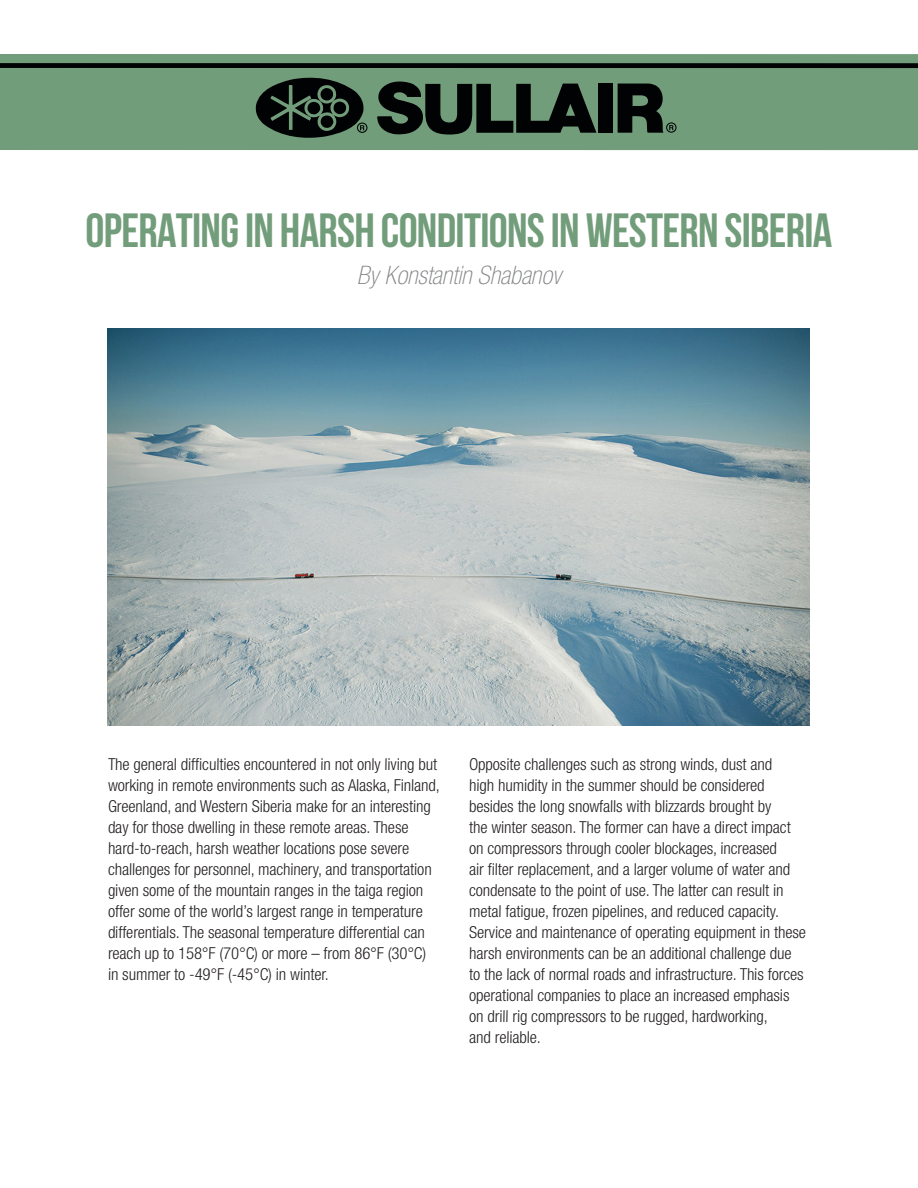
<style>
.page{position:relative;width:918px;height:1188px;background:#fff}
.page>*{position:absolute;margin:0;border:0;box-sizing:border-box;transform-origin:0 0}
.t1{font:700 48px "Sullair Bebas Neue";letter-spacing:-.015em;color:#729d7a}
.t2{font:italic 100 condensed 25.5px "Helvetica Neue";color:#808285}
.Body_Copy{font:300 condensed 16.5px/21px "Helvetica Neue LT Std";color:#231f20}
</style>
<div class="page">
<img style="left:108px;top:328px;width:702px;height:398px">
<div style="left:0;top:63px;width:918px;height:5px;background:#010203"></div>
<div style="left:0;top:68px;width:918px;height:82px;background:#729d7a"></div>
<div style="left:0;top:54px;width:918px;height:9px;background:#729d7a"></div>
<svg style="left:618px;top:84px;width:59px;height:49px"></svg>
<svg style="left:377px;top:81px;width:219px;height:54px"></svg>
<svg style="left:255px;top:77px;width:112px;height:61px"></svg>
<div style="left:598px;top:84px;width:15px;height:49px;background:#010203"></div>
<p class="t1" style="left:86px;top:204px;width:748px">OPERATING IN HARSH CONDITIONS IN WESTERN SIBERIA</p>
<p class="t2" style="left:357px;top:261px;width:206px">By Konstantin Shabanov</p>
<p class="Body_Copy" style="left:108px;top:753px;width:334px">The general difficulties encountered in not only living but working in remote environments such as Alaska, Finland, Greenland, and Western Siberia make for an interesting day for those dwelling in these remote areas. These hard-to-reach, harsh weather locations pose severe challenges for personnel, machinery, and transportation given some of the mountain ranges in the taiga region offer some of the world’s largest range in temperature differentials. The seasonal temperature differential can reach up to 158°F (70°C) or more – from 86°F (30°C) in summer to -49°F (-45°C) in winter.</p>
<p class="Body_Copy" style="left:469px;top:753px;width:339px">Opposite challenges such as strong winds, dust and<br>high humidity in the summer should be considered besides the long snowfalls with blizzards brought by<br>the winter season. The former can have a direct impact on compressors through cooler blockages, increased<br>air filter replacement, and a larger volume of water and condensate to the point of use. The latter can result in metal fatigue, frozen pipelines, and reduced capacity.<br>Service and maintenance of operating equipment in these harsh environments can be an additional challenge due to the lack of normal roads and infrastructure. This forces operational companies to place an increased emphasis on drill rig compressors to be rugged, hardworking,<br>and reliable.</p>
</div>
